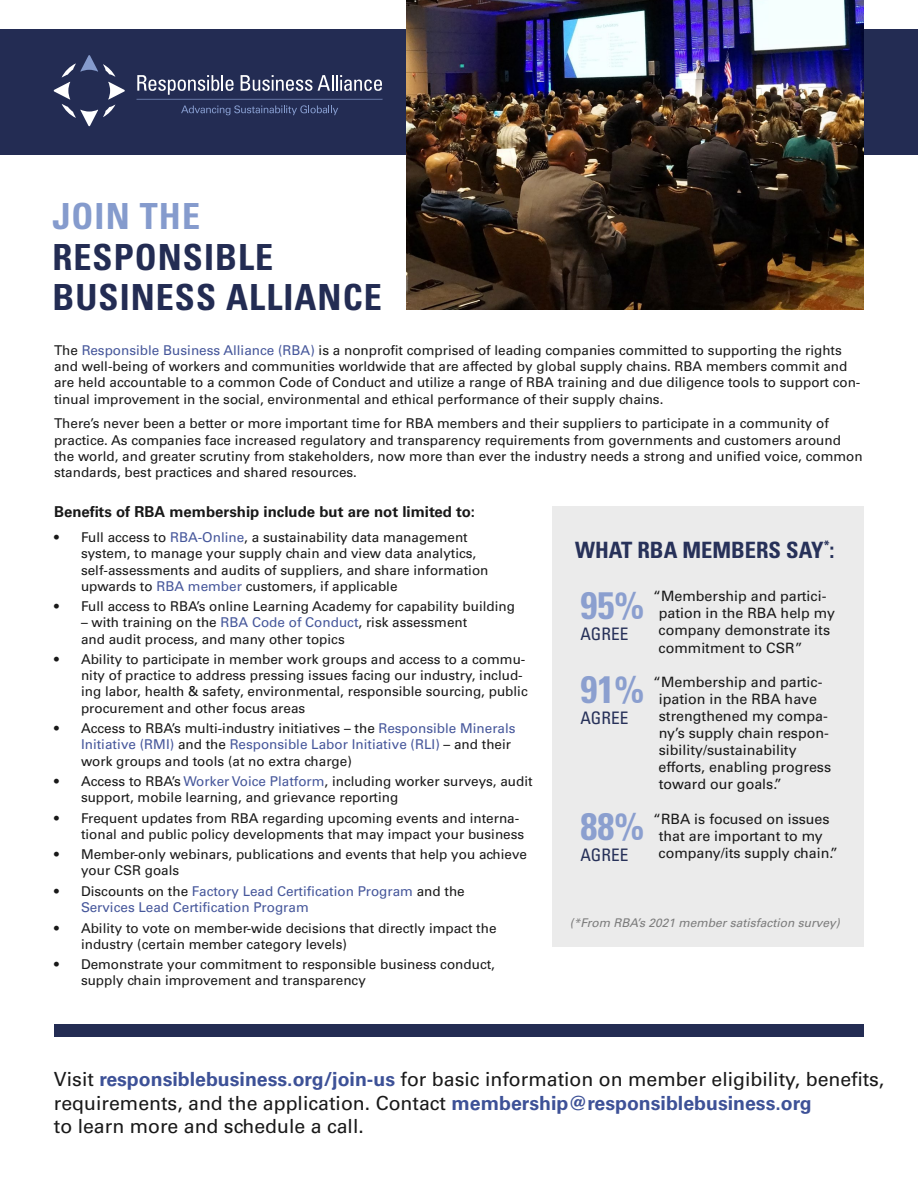
<style>
.page{position:relative;width:918px;height:1188px;background:#fff}
.page>*{position:absolute;margin:0;border:0;box-sizing:border-box;transform-origin:0 0}
.t1{font:700 condensed 38.25px "Univers LT Std";color:#8b9fcf}
.t2{font:700 condensed 36px/40.2px "Univers LT Std";letter-spacing:.03em;color:#232c53}
.t3{font:700 condensed 36px "Univers LT Std";letter-spacing:.03em;color:#859bcd}
.t4{font:700 condensed 22.5px "Univers LT Std";color:#273159}
.t5{font:19.5px/23.4px "Univers LT Std";color:#191919}
.t6{font:condensed 17.25px "Univers LT Std";color:#273159}
.t7{font:700 15px "Univers LT Std";color:#191919}
.t8{font:14.25px/17.1px "Univers LT Std";color:#191919}
.t9{font:13.5px/16.2px "Univers LT Std";color:#191919}
.t10{font:13.5px/16.2px "Univers LT Std";color:#46579b}
.t11{font:italic 12px "Univers LT Std";color:#7c7c7c}
.s1{color:#46579b}
.s2{color:#191919}
.s3{font-weight:700;color:#3d5197}
</style>
<div class="page">
<div style="left:0;top:29px;width:918px;height:126px;background:#232c53"></div>
<img style="left:407px;top:0;width:457px;height:310px">
<div style="left:54px;top:1024px;width:810px;height:13px;background:#232c53"></div>
<svg style="left:137px;top:75px;width:246px;height:40px"></svg>
<svg style="left:54px;top:55px;width:71px;height:71px"></svg>
<div style="left:553px;top:507px;width:311px;height:440px;background:#ebebeb"></div>
<h2 class="t3" style="left:52px;top:194px;width:149px">JOIN THE</h2>
<h2 class="t2" style="left:52px;top:237px;width:331px">RESPONSIBLE<br>BUSINESS ALLIANCE</h2>
<p class="t9" style="left:54px;top:342px;width:808px">The <span class="s1">Responsible Business Alliance (RBA)</span> is a nonprofit comprised of leading companies committed to supporting the rights and well-being of workers and communities worldwide that are affected by global supply chains. RBA members commit and are held accountable to a common Code of Conduct and utilize a range of RBA training and due diligence tools to support con&shy;tinual improvement in the social, environmental and ethical performance of their supply chains.</p>
<p class="t9" style="left:54px;top:416px;width:810px">There’s never been a better or more important time for RBA members and their suppliers to participate in a community of practice. As companies face increased regulatory and transparency requirements from governments and customers around the world, and greater scrutiny from stakeholders, now more than ever the industry needs a strong and unified voice, common standards, best practices and shared resources.</p>
<p class="t7" style="left:54px;top:503px;width:423px">Benefits of RBA membership include but are not limited to:</p>
<p class="t9" style="left:81px;top:529px;width:409px;text-indent:-27px">• Full access to <span class="s1">RBA-Online</span>, a sustainability data management system, to manage your supply chain and view data analytics, self-assessments and audits of suppliers, and share information upwards to <span class="s1">RBA member</span> customers, if applicable</p>
<p class="t9" style="left:54px;top:598px;width:463px">• Full access to RBA’s online Learning Academy for capability building</p>
<p class="t9" style="left:81px;top:615px;width:388px">– with training on the <span class="s1">RBA Code of Conduct</span>, risk assessment and audit process, and many other topics</p>
<p class="t9" style="left:81px;top:651px;width:448px;text-indent:-27px">• Ability to participate in member work groups and access to a commu&shy;nity of practice to address pressing issues facing our industry, includ&shy;ing labor, health &amp; safety, environmental, responsible sourcing, public procurement and other focus areas</p>
<p class="t9" style="left:81px;top:720px;width:436px;text-indent:-27px">• Access to RBA’s multi-industry initiatives – the <span class="s1">Responsible Minerals<br>Initiative (RMI)</span> and the <span class="s1">Responsible Labor Initiative (RLI)</span> – and their work groups and tools (at no extra charge)</p>
<p class="t9" style="left:81px;top:773px;width:453px;text-indent:-27px">• Access to RBA’s <span class="s1">Worker Voice Platform</span>, including worker surveys, audit support, mobile learning, and grievance reporting</p>
<p class="t9" style="left:81px;top:810px;width:445px;text-indent:-27px">• Frequent updates from RBA regarding upcoming events and interna&shy;tional and public policy developments that may impact your business</p>
<p class="t9" style="left:81px;top:846px;width:448px;text-indent:-27px">• Member-only webinars, publications and events that help you achieve your CSR goals</p>
<p class="t10" style="left:81px;top:883px;width:385px;text-indent:-27px"><span class="s2">• Discounts on the</span> Factory Lead Certification Program <span class="s2">and the<br></span>Services Lead Certification Program</p>
<p class="t9" style="left:81px;top:920px;width:417px;text-indent:-27px">• Ability to vote on member-wide decisions that directly impact the industry (certain member category levels)</p>
<p class="t9" style="left:81px;top:956px;width:416px;text-indent:-27px">• Demonstrate your commitment to responsible business conduct, supply chain improvement and transparency</p>
<h3 class="t4" style="left:575px;top:536px;width:261px">WHAT RBA MEMBERS SAY<sup>*</sup>:</h3>
<p class="t8" style="left:659px;top:588px;width:178px;text-indent:-5px">“Membership and partici&shy;pation in the RBA help my company demonstrate its commitment to CSR”</p>
<p class="t8" style="left:659px;top:673px;width:174px;text-indent:-5px">“Membership and partic&shy;ipation in the RBA have strengthened my compa&shy;ny’s supply chain respon&shy;sibility/sustainability efforts, enabling progress toward our goals.”</p>
<p class="t8" style="left:659px;top:810px;width:181px;text-indent:-5px">“RBA is focused on issues that are important to my company/its supply chain.”</p>
<h1 class="t1" style="left:580px;top:582px;width:65px">95%</h1>
<p class="t6" style="left:580px;top:623px;width:49px">AGREE</p>
<h1 class="t1" style="left:580px;top:666px;width:65px">91%</h1>
<p class="t6" style="left:580px;top:707px;width:49px">AGREE</p>
<h1 class="t1" style="left:580px;top:803px;width:65px">88%</h1>
<p class="t6" style="left:580px;top:844px;width:49px">AGREE</p>
<p class="t11" style="left:570px;top:915px;width:272px">(*From RBA’s 2021 member satisfaction survey)</p>
<h3 class="t5" style="left:54px;top:1068px;width:832px">Visit <span class="s3">responsiblebusiness.org/join-us</span> for basic information on member eligibility, benefits, requirements, and the application. Contact <span class="s3">membership@responsiblebusiness.org<br></span>to learn more and schedule a call.</h3>
</div>
